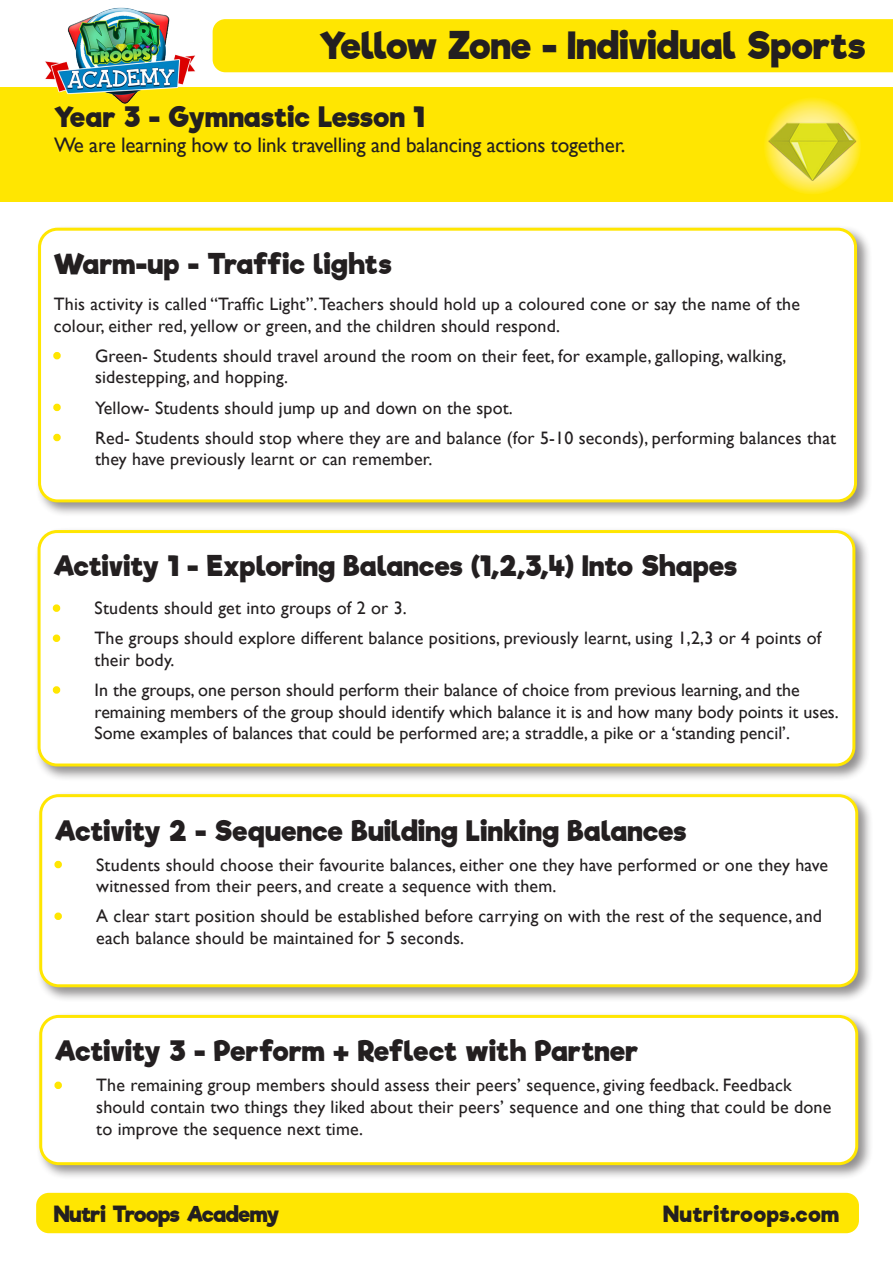
<style>
.page{position:relative;width:893px;height:1263px;background:#fff}
.page>*{position:absolute;margin:0;border:0;box-sizing:border-box;transform-origin:0 0}
.t1{font:700 36px "Riffic Free";letter-spacing:.015em;color:#231f20}
.t2{font:700 27px "Riffic Free";letter-spacing:.025em;color:#231f20}
.t3{font:21px "Gill Sans";letter-spacing:-.01em;color:#231f20}
.t4{font:700 21px "Riffic Free";letter-spacing:.005em;color:#231f20}
.t5{font:700 21px "Riffic Free";letter-spacing:.045em;color:#231f20}
.t6{font:18px/21.6px "Gill Sans";letter-spacing:.01em;color:#231f20}
.s1{color:#ffe601}
</style>
<div class="page">
<div style="left:0;top:87px;width:893px;height:115px;background:#ffe601"></div>
<div style="left:36px;top:1193px;width:823px;height:40px;background:#ffe601;border-radius:13px"></div>
<div style="left:35px;top:527px;width:836px;height:254px;background:#231f20;opacity:.5"></div>
<div style="left:39px;top:531px;width:815px;height:234px;background:#fff;border-radius:18px"></div>
<div style="left:38px;top:530px;width:817px;height:236px;border:3px solid #ffe601;border-radius:18px"></div>
<div style="left:35px;top:225px;width:837px;height:292px;background:#231f20;opacity:.5"></div>
<div style="left:40px;top:229px;width:815px;height:272px;background:#fff;border-radius:18px"></div>
<div style="left:38px;top:228px;width:819px;height:274px;border:3px solid #ffe601;border-radius:18px"></div>
<div style="left:36px;top:791px;width:837px;height:211px;background:#231f20;opacity:.5"></div>
<div style="left:41px;top:796px;width:816px;height:190px;background:#fff;border-radius:18px"></div>
<div style="left:39px;top:794px;width:819px;height:193px;border:3px solid #ffe601;border-radius:18px"></div>
<div style="left:36px;top:1012px;width:837px;height:168px;background:#231f20;opacity:.5"></div>
<div style="left:41px;top:1016px;width:816px;height:148px;background:#fff;border-radius:18px"></div>
<div style="left:39px;top:1015px;width:819px;height:150px;border:3px solid #ffe601;border-radius:18px"></div>
<img style="left:763px;top:97px;width:98px;height:98px;border-radius:49px">
<img style="left:45px;top:7px;width:848px;height:121px">
<p class="t1" style="left:320px;top:24px;width:547px">Yellow Zone - Individual Sports</p>
<p class="t2" style="left:54px;top:101px;width:371px">Year 3 - Gymnastic Lesson 1</p>
<p class="t3" style="left:54px;top:133px;width:573px">We are learning how to link travelling and balancing actions together.</p>
<p class="t2" style="left:54px;top:248px;width:339px">Warm-up - Traffic lights</p>
<p class="t6" style="left:54px;top:293px;width:748px">This activity is called “Traffic Light”. Teachers should hold up a coloured cone or say the name of the colour, either red, yellow or green, and the children should respond.</p>
<p class="t6" style="left:95px;top:345px;width:693px;text-indent:-41px"><span class="s1">•</span> Green- Students should travel around the room on their feet, for example, galloping, walking, sidestepping, and hopping.</p>
<p class="t6" style="left:54px;top:396px;width:461px"><span class="s1">•</span> Yellow- Students should jump up and down on the spot.</p>
<p class="t6" style="left:95px;top:427px;width:743px;text-indent:-41px"><span class="s1">•</span> Red- Students should stop where they are and balance (for 5-10 seconds), performing balances that they have previously learnt or can remember.</p>
<p class="t2" style="left:53px;top:550px;width:685px">Activity 1 - Exploring Balances (1,2,3,4) Into Shapes</p>
<p class="t6" style="left:53px;top:597px;width:355px"><span class="s1">•</span> Students should get into groups of 2 or 3.</p>
<p class="t6" style="left:95px;top:627px;width:728px;text-indent:-41px"><span class="s1">•</span> The groups should explore different balance positions, previously learnt, using 1,2,3 or 4 points of their body.</p>
<p class="t6" style="left:95px;top:679px;width:746px;text-indent:-41px"><span class="s1">•</span> In the groups, one person should perform their balance of choice from previous learning, and the remaining members of the group should identify which balance it is and how many body points it uses.<br>Some examples of balances that could be performed are; a straddle, a pike or a ‘standing pencil’.</p>
<p class="t2" style="left:55px;top:814px;width:633px">Activity 2 - Sequence Building Linking Balances</p>
<p class="t6" style="left:96px;top:854px;width:733px;text-indent:-41px"><span class="s1">•</span> Students should choose their favourite balances, either one they have performed or one they have witnessed from their peers, and create a sequence with them.</p>
<p class="t6" style="left:96px;top:905px;width:727px;text-indent:-41px"><span class="s1">•</span> A clear start position should be established before carrying on with the rest of the sequence, and each balance should be maintained for 5 seconds.</p>
<p class="t2" style="left:55px;top:1035px;width:585px">Activity 3 - Perform + Reflect with Partner</p>
<p class="t6" style="left:96px;top:1074px;width:737px;text-indent:-41px"><span class="s1">•</span> The remaining group members should assess their peers’ sequence, giving feedback. Feedback should contain two things they liked about their peers’ sequence and one thing that could be done to improve the sequence next time.</p>
<p class="t4" style="left:54px;top:1201px;width:227px">Nutri Troops Academy</p>
<p class="t5" style="left:663px;top:1201px;width:177px">Nutritroops.com</p>
</div>
